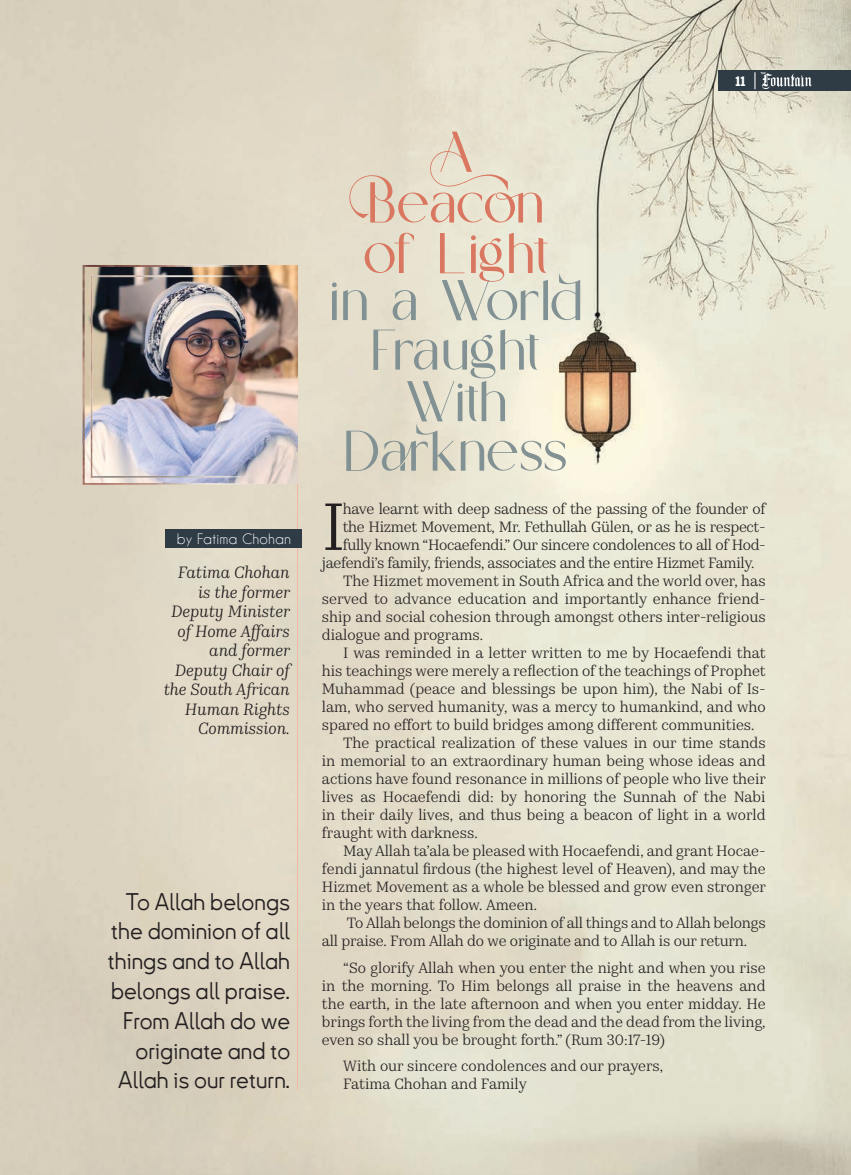
<style>
.page{position:relative;width:851px;height:1175px;background:#fff}
.page>*{position:absolute;margin:0;border:0;box-sizing:border-box;transform-origin:0 0}
._02_Fountain_first_paragraph{font:67.2px "Kazimir Text";color:#231f20}
.t1{font:57.3px/49.5px "Vionie";letter-spacing:-.05em;color:#829193;text-align:center}
.t2{font:57.3px "Vionie";letter-spacing:-.05em;color:#da7761}
.t3{font:23.1px/29.8px "Kreadon R";color:#231f20;text-align:right}
.FFF_Note{font:italic 16.5px/19.5px "Kazimir Text";color:#231f20;text-align:right}
._01_Fountain_main_text{font:15px/18px "Kazimir Text";color:#231f20;text-align:justify}
._02_Fountain_first_paragraph-2{font:15px "Kazimir Text";letter-spacing:-.02em;color:#231f20}
.t4{font:700 15px "Zine Slab Dis";color:#fff}
.FF_Note{font:13.5px "Caviar Dreams";color:#fff}
</style>
<div class="page">
<img style="left:0;top:0;width:850px;height:1174px">
<div style="left:718px;top:70px;width:132px;height:21px;background:#2f3c45"></div>
<svg style="left:754px;top:72px;width:57px;height:18px"></svg>
<hr style="left:297px;top:265px;width:1px;height:825px;background:#f2baa5">
<img style="left:73px;top:254px;width:239px;height:240px">
<div style="left:166px;top:529px;width:136px;height:19px;background:#2f3c45"></div>
<p class="FF_Note" style="left:177px;top:530px;width:116px">by Fatima Chohan</p>
<p class="FFF_Note" style="left:164px;top:561px;width:128px">Fatima Chohan is the former<br>Deputy Minister of Home Affairs and former<br>Deputy Chair of the South African<br>Human Rights<br>Commission.</p>
<p class="t3" style="left:107px;top:885px;width:184px">To Allah belongs the dominion of all things and to Allah belongs all praise.<br>From Allah do we originate and to<br>Allah is our return.</p>
<p class="t2" style="left:440px;top:121px;width:79px">A</p>
<p class="t2" style="left:370px;top:171px;width:179px">Beacon</p>
<p class="t2" style="left:364px;top:222px;width:191px">of Light</p>
<p class="t1" style="left:332px;top:281px;width:256px">in a World<br>Fraught</p>
<p class="t1" style="left:407px;top:382px;width:106px">With</p>
<p class="t1" style="left:346px;top:431px;width:227px">Darkness</p>
<p class="t4" style="left:735px;top:73px;width:12px">11</p>
<p class="_02_Fountain_first_paragraph" style="left:322px;top:477px;width:25px">I</p>
<p class="_02_Fountain_first_paragraph-2" style="left:342px;top:497px;width:424px">have learnt with deep sadness of the passing of the founder of</p>
<p class="_02_Fountain_first_paragraph-2" style="left:342px;top:515px;width:424px">the Hizmet Movement, Mr. Fethullah Gülen, or as he is respect-</p>
<p class="_02_Fountain_first_paragraph-2" style="left:342px;top:533px;width:424px">fully known “Hocaefendi.” Our sincere condolences to all of Hod-</p>
<p class="_02_Fountain_first_paragraph-2" style="left:322px;top:551px;width:434px">jaefendi’s family, friends, associates and the entire Hizmet Family.</p>
<p class="_01_Fountain_main_text" style="left:322px;top:571px;width:445px;text-indent:21px">The Hizmet movement in South Africa and the world over, has served to advance education and importantly enhance friend&shy;ship and social cohesion through amongst others inter-religious dialogue and programs.</p>
<p class="_01_Fountain_main_text" style="left:322px;top:643px;width:445px;text-indent:21px">I was reminded in a letter written to me by Hocaefendi that his teachings were merely a reflection of the teachings of Prophet Muhammad (peace and blessings be upon him), the Nabi of Is&shy;lam, who served humanity, was a mercy to humankind, and who spared no effort to build bridges among different communities.</p>
<p class="_01_Fountain_main_text" style="left:322px;top:733px;width:445px;text-indent:21px">The practical realization of these values in our time stands in memorial to an extraordinary human being whose ideas and actions have found resonance in millions of people who live their lives as Hocaefendi did: by honoring the Sunnah of the Nabi in their daily lives, and thus being a beacon of light in a world fraught with darkness.</p>
<p class="_01_Fountain_main_text" style="left:322px;top:841px;width:445px;text-indent:21px">May Allah ta’ala be pleased with Hocaefendi, and grant Hocae&shy;fendi jannatul firdous (the highest level of Heaven), and may the Hizmet Movement as a whole be blessed and grow even stronger in the years that follow. Ameen.</p>
<p class="_01_Fountain_main_text" style="left:322px;top:913px;width:445px;text-indent:25px">To Allah belongs the dominion of all things and to Allah belongs all praise. From Allah do we originate and to Allah is our return.</p>
<p class="_01_Fountain_main_text" style="left:322px;top:957px;width:445px;text-indent:21px">“So glorify Allah when you enter the night and when you rise in the morning. To Him belongs all praise in the heavens and the earth, in the late afternoon and when you enter midday. He brings forth the living from the dead and the dead from the living, even so shall you be brought forth.” (Rum 30:17-19)</p>
<p class="_01_Fountain_main_text" style="left:343px;top:1056px;width:321px">With our sincere condolences and our prayers,</p>
<p class="_01_Fountain_main_text" style="left:343px;top:1074px;width:185px">Fatima Chohan and Family</p>
</div>
